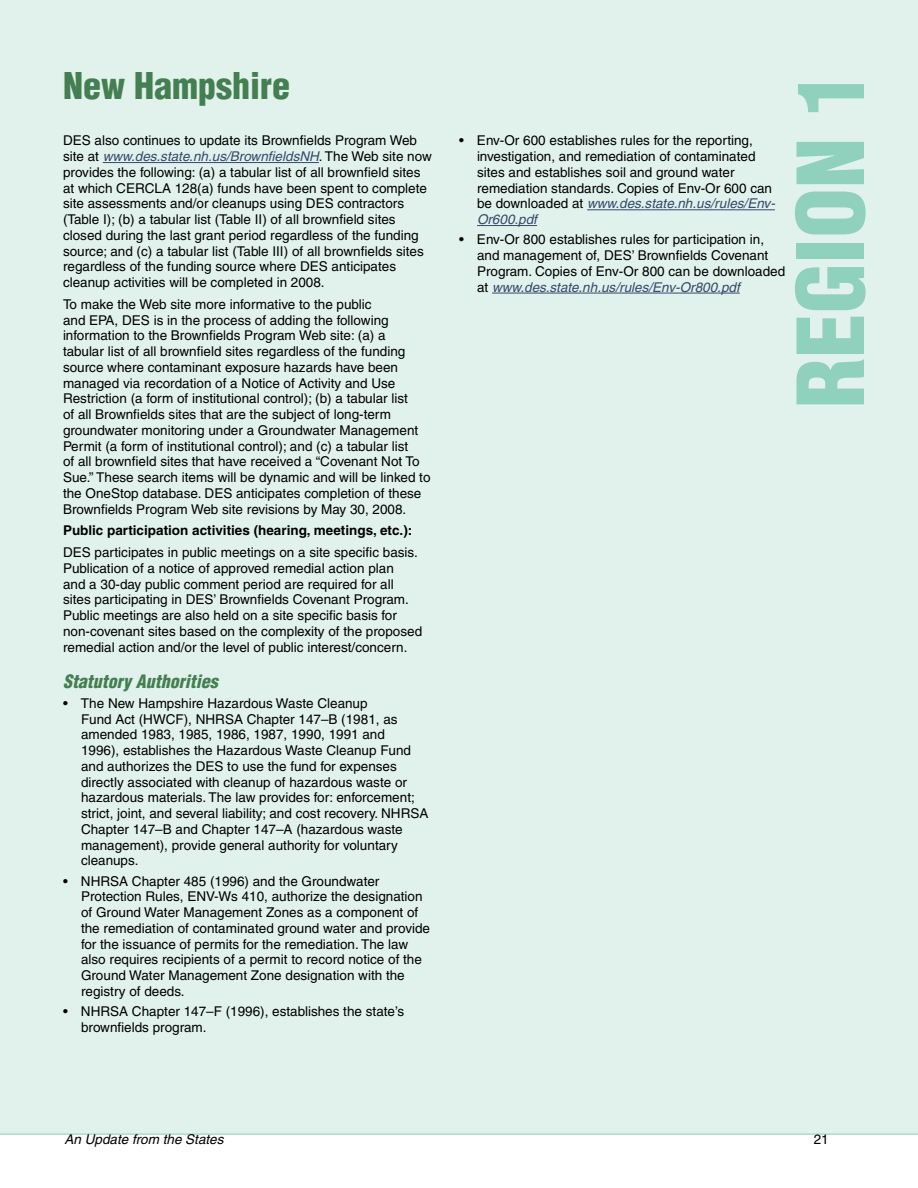
<style>
.page{position:relative;width:918px;height:1188px;background:#fff}
.page>*{position:absolute;margin:0;border:0;box-sizing:border-box;transform-origin:0 0}
.t1{font:900 condensed 90px "Helvetica";color:#90d1be}
.State_Name{font:900 condensed 36px "Helvetica";color:#437f51}
.States_Subhead{font:italic 900 condensed 18px "Helvetica";color:#437f51}
.Body_text{font:13.5px/15.8px "Helvetica";color:#000}
.Hanging_indent{font:13.5px/15.8px "Helvetica";color:#000}
.Body_text-2{font:700 13.5px "Helvetica";color:#000}
.t2{font:italic 13.5px "Helvetica";color:#000}
.s1{font-style:italic;color:#37496c}
</style>
<div class="page">
<div style="left:0;top:0;width:918px;height:1134px;background:#e1f1eb"></div>
<hr style="left:0;top:1134px;width:918px;height:1px;background:#90d1be">
<hr style="left:103px;top:162px;width:216px;height:1px;background:#37496c">
<hr style="left:587px;top:209px;width:188px;height:1px;background:#37496c">
<hr style="left:477px;top:225px;width:60px;height:1px;background:#37496c">
<hr style="left:492px;top:293px;width:248px;height:1px;background:#37496c">
<p class="State_Name" style="left:63px;top:63px;width:229px">New Hampshire</p>
<p class="Body_text" style="left:63px;top:133px;width:370px">DES also continues to update its Brownfields Program Web site at <span class="s1">www.des.state.nh.us/BrownfieldsNH</span>. The Web site now provides the following: (a) a tabular list of all brownfield sites at which CERCLA 128(a) funds have been spent to complete site assessments and/or cleanups using DES contractors (Table I); (b) a tabular list (Table II) of all brownfield sites closed during the last grant period regardless of the funding source; and (c) a tabular list (Table III) of all brownfields sites regardless of the funding source where DES anticipates cleanup activities will be completed in 2008.</p>
<p class="Body_text" style="left:63px;top:296px;width:369px">To make the Web site more informative to the public<br>and EPA, DES is in the process of adding the following information to the Brownfields Program Web site: (a) a<br>tabular list of all brownfield sites regardless of the funding source where contaminant exposure hazards have been managed via recordation of a Notice of Activity and Use Restriction (a form of institutional control); (b) a tabular list<br>of all Brownfields sites that are the subject of long-term groundwater monitoring under a Groundwater Management Permit (a form of institutional control); and (c) a tabular list<br>of all brownfield sites that have received a “Covenant Not To Sue.” These search items will be dynamic and will be linked to the OneStop database. DES anticipates completion of these Brownfields Program Web site revisions by May 30, 2008.</p>
<p class="Body_text-2" style="left:63px;top:522px;width:351px">Public participation activities (hearing, meetings, etc.):</p>
<p class="Body_text" style="left:63px;top:545px;width:361px">DES participates in public meetings on a site specific basis.<br>Publication of a notice of approved remedial action plan<br>and a 30-day public comment period are required for all sites participating in DES’ Brownfields Covenant Program.<br>Public meetings are also held on a site specific basis for non-covenant sites based on the complexity of the proposed remedial action and/or the level of public interest/concern.</p>
<p class="States_Subhead" style="left:63px;top:670px;width:156px">Statutory Authorities</p>
<p class="Hanging_indent" style="left:81px;top:695px;width:349px;text-indent:-18px">• The New Hampshire Hazardous Waste Cleanup<br>Fund Act (HWCF), NHRSA Chapter 147–B (1981, as amended 1983, 1985, 1986, 1987, 1990, 1991 and<br>1996), establishes the Hazardous Waste Cleanup Fund and authorizes the DES to use the fund for expenses directly associated with cleanup of hazardous waste or hazardous materials. The law provides for: enforcement; strict, joint, and several liability; and cost recovery. NHRSA Chapter 147–B and Chapter 147–A (hazardous waste management), provide general authority for voluntary cleanups.</p>
<p class="Hanging_indent" style="left:81px;top:873px;width:351px;text-indent:-18px">• NHRSA Chapter 485 (1996) and the Groundwater Protection Rules, ENV-Ws 410, authorize the designation of Ground Water Management Zones as a component of the remediation of contaminated ground water and provide for the issuance of permits for the remediation. The law also requires recipients of a permit to record notice of the Ground Water Management Zone designation with the registry of deeds.</p>
<p class="Hanging_indent" style="left:81px;top:1004px;width:325px;text-indent:-18px">• NHRSA Chapter 147–F (1996), establishes the state’s brownfields program.</p>
<p class="Hanging_indent" style="left:477px;top:133px;width:300px;text-indent:-18px">• Env-Or 600 establishes rules for the reporting, investigation, and remediation of contaminated sites and establishes soil and ground water remediation standards. Copies of Env-Or 600 can be downloaded at <span class="s1">www.des.state.nh.us/rules/Env-Or600.pdf</span></p>
<p class="Hanging_indent" style="left:477px;top:232px;width:310px;text-indent:-18px">• Env-Or 800 establishes rules for participation in, and management of, DES’ Brownfields Covenant Program. Copies of Env-Or 800 can be downloaded at <span class="s1">www.des.state.nh.us/rules/Env-Or800.pdf</span></p>
<h1 class="t1" style="left:774px;top:408px;width:339px;rotate:-90deg">REGION 1</h1>
<p class="t2" style="left:64px;top:1132px;width:161px">An Update from the States</p>
<p class="Body_text" style="left:814px;top:1132px;width:17px">21</p>
</div>
